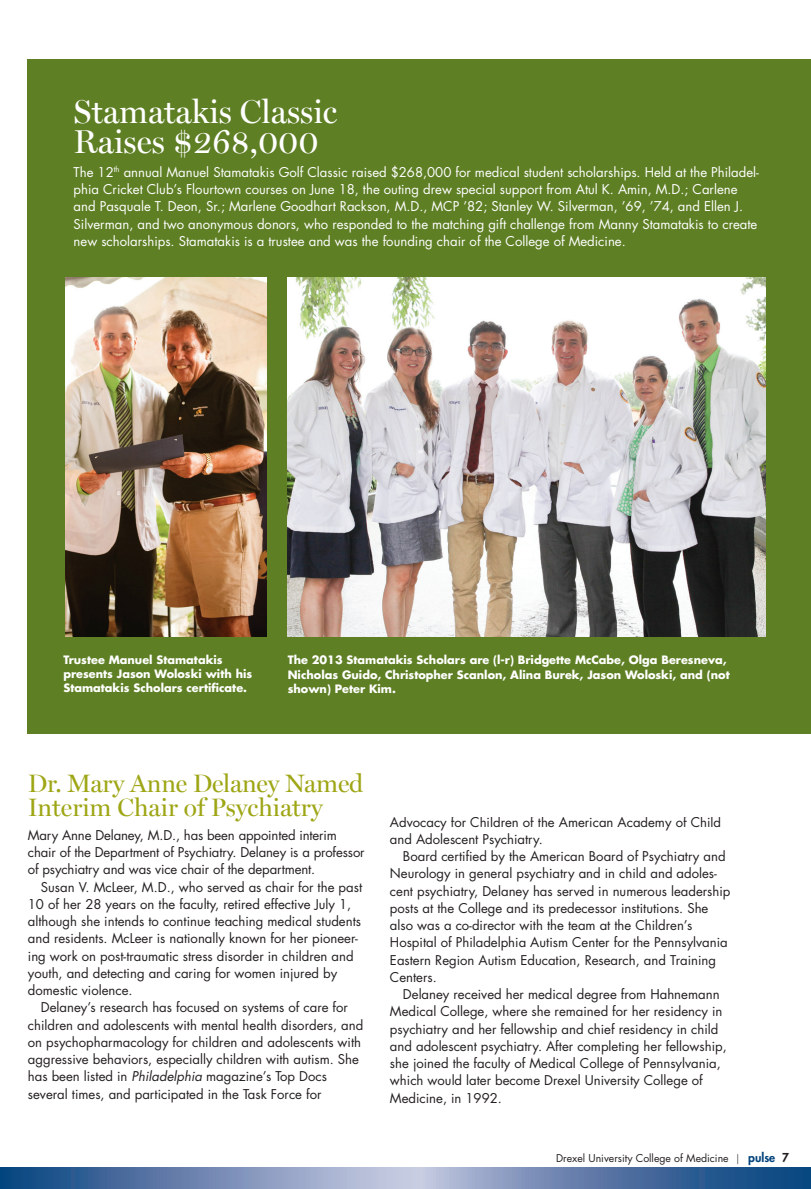
<style>
.page{position:relative;width:811px;height:1189px;background:#fff}
.page>*{position:absolute;margin:0;border:0;box-sizing:border-box;transform-origin:0 0}
.t1{font:33px/30px "Miller Display";color:#fff}
.t2{font:25.2px/24px "Miller Display";letter-spacing:-.005em;color:#9ea615}
.t3{font:13.2px/17.2px "Futura";color:#231f20}
.t4{font:13.2px/17.2px "Futura";color:#fff}
.t5{font:700 11.25px/14.2px "Futura";color:#fff}
.t6{font:10.5px "Futura";color:#231f20}
.s1{font-style:italic}
.s2{font-family:"Miller Text"}
.s3{font-weight:800;font-size:12px;color:#01427c}
.s4{font-weight:800;font-size:12px}
</style>
<div class="page">
<svg style="left:1px;top:1167px;width:809px;height:21px;background:#6481ad"></svg>
<div style="left:27px;top:59px;width:783px;height:675px;background:#5e7f24"></div>
<img style="left:287px;top:278px;width:478px;height:358px">
<img style="left:65px;top:278px;width:201px;height:358px">
<svg style="left:0;top:1167px;width:1px;height:22px"></svg>
<h1 class="t1" style="left:74px;top:96px;width:265px">Stamatakis Classic<br>Raises $268,000</h1>
<p class="t4" style="left:74px;top:163px;width:686px">The 12<sup>th</sup> annual Manuel Stamatakis Golf Classic raised $268,000 for medical student scholarships. Held at the Philadel&shy;phia Cricket Club’s Flourtown courses on June 18, the outing drew special support from Atul K. Amin, M.D.; Carlene and Pasquale T. Deon, Sr.; Marlene Goodhart Rackson, M.D., MCP ’82; Stanley W. Silverman, ’69, ’74, and Ellen J.<br>Silverman, and two anonymous donors, who responded to the matching gift challenge from Manny Stamatakis to create new scholarships. Stamatakis is a trustee and was the founding chair of the College of Medicine.</p>
<p class="t5" style="left:63px;top:652px;width:190px">Trustee Manuel Stamatakis presents Jason Woloski with his<br>Stamatakis Scholars certificate.</p>
<p class="t5" style="left:287px;top:652px;width:443px">The 2013 Stamatakis Scholars are (l-r) Bridgette McCabe, Olga Beresneva,<br>Nicholas Guido, Christopher Scanlon, Alina Burek, Jason Woloski, and (not shown) Peter Kim.</p>
<h2 class="t2" style="left:28px;top:770px;width:337px">Dr. Mary Anne Delaney Named<br>Interim Chair of Psychiatry</h2>
<p class="t3" style="left:28px;top:826px;width:338px">Mary Anne Delaney, M.D., has been appointed interim chair of the Department of Psychiatry. Delaney is a professor of psychiatry and was vice chair of the department.</p>
<p class="t3" style="left:28px;top:877px;width:335px;text-indent:13px">Susan V. McLeer, M.D., who served as chair for the past 10 of her 28 years on the faculty, retired effective July 1, although she intends to continue teaching medical students and residents. McLeer is nationally known for her pioneer&shy;ing work on post-traumatic stress disorder in children and youth, and detecting and caring for women injured by domestic violence.</p>
<p class="t3" style="left:28px;top:998px;width:337px;text-indent:13px">Delaney’s research has focused on systems of care for children and adolescents with mental health disorders, and on psychopharmacology for children and adolescents with aggressive behaviors, especially children with autism. She has been listed in <span class="s1">Philadelphia</span> magazine’s Top Docs several times, and participated in the Task Force for</p>
<p class="t3" style="left:390px;top:813px;width:332px">Advocacy for Children of the American Academy of Child and Adolescent Psychiatry.</p>
<p class="t3" style="left:390px;top:847px;width:342px;text-indent:13px">Board certified by the American Board of Psychiatry and Neurology in general psychiatry and in child and adoles&shy;cent psychiatry, Delaney has served in numerous leadership posts at the College and its predecessor institutions. She also was a co-director with the team at the Children’s Hospital of Philadelphia Autism Center for the Pennsylvania Eastern Region Autism Education, Research, and Training Centers.</p>
<p class="t3" style="left:390px;top:985px;width:338px;text-indent:13px">Delaney received her medical degree from Hahnemann Medical College, where she remained for her residency in psychiatry and her fellowship and chief residency in child and adolescent psychiatry. After completing her fellowship, she joined the faculty of Medical College of Pennsylvania, which would later become Drexel University College of Medicine, in 1992.</p>
<p class="t6" style="left:556px;top:1151px;width:234px">Drexel University College of Medicine <span class="s2">|</span> <span class="s3">pulse</span> <span class="s4">7</span></p>
</div>
